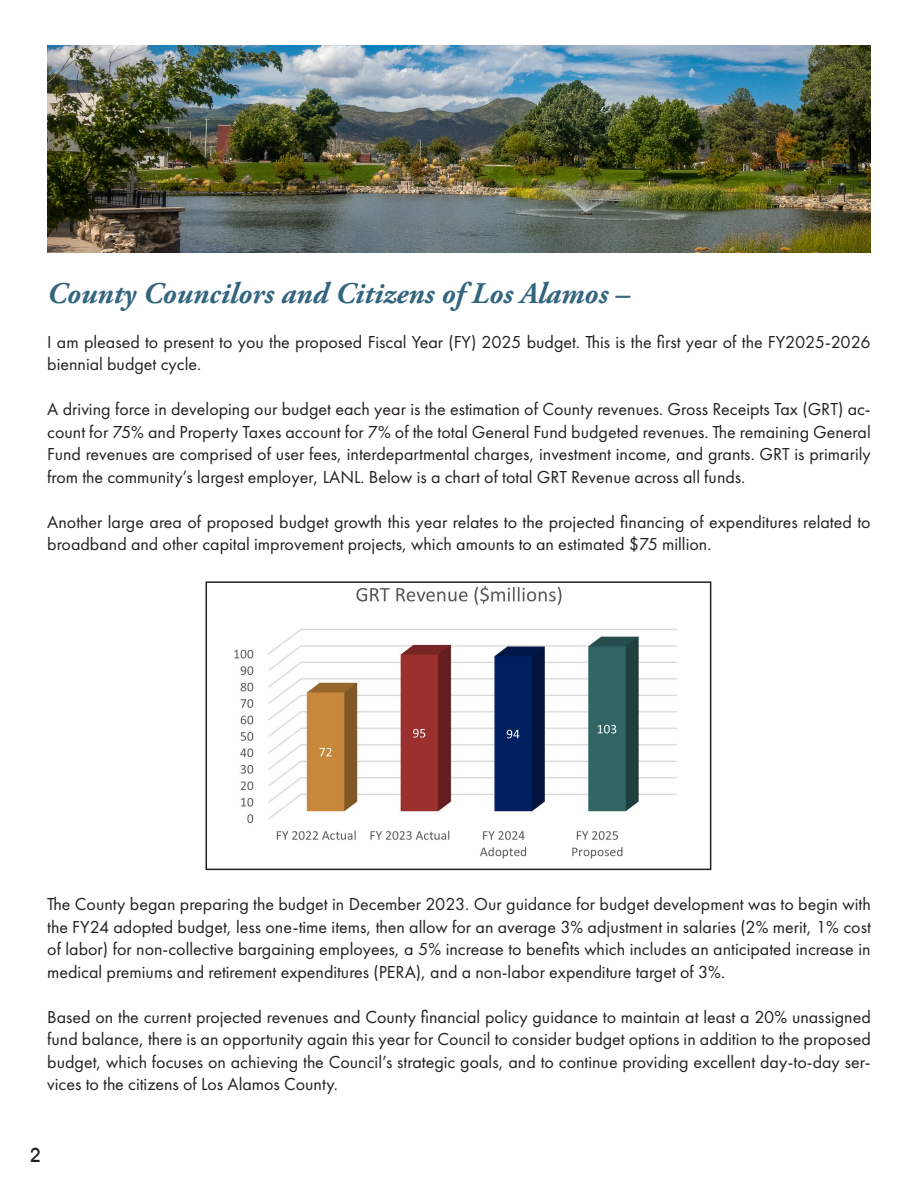
<style>
.page{position:relative;width:918px;height:1188px;background:#fff}
.page>*{position:absolute;margin:0;border:0;box-sizing:border-box;transform-origin:0 0}
.t1{font:italic 700 30px "Adobe Garamond Pro";color:#33657f}
.t2{font:500 19.5px "Avant Garde IT Cby BT";color:#231f20}
.t3{font:18px/22.5px "Futura PT";color:#231f20;text-align:justify}
</style>
<div class="page">
<img style="left:234px;top:585px;width:443px;height:274px">
<div style="left:206px;top:581px;width:505px;height:289px;border:2px solid #231f20"></div>
<img style="left:48px;top:46px;width:822px;height:207px">
<p class="t1" style="left:47px;top:276px;width:585px">County Councilors and Citizens of Los Alamos –</p>
<p class="t3" style="left:47px;top:331px;width:825px">I am pleased to present to you the proposed Fiscal Year (FY) 2025 budget. This is the first year of the FY2025-2026 biennial budget cycle.</p>
<p class="t3" style="left:47px;top:398px;width:825px">A driving force in developing our budget each year is the estimation of County revenues. Gross Receipts Tax (GRT) ac&shy;count for 75% and Property Taxes account for 7% of the total General Fund budgeted revenues. The remaining General Fund revenues are comprised of user fees, interdepartmental charges, investment income, and grants. GRT is primarily from the community’s largest employer, LANL. Below is a chart of total GRT Revenue across all funds.</p>
<p class="t3" style="left:47px;top:511px;width:825px">Another large area of proposed budget growth this year relates to the projected financing of expenditures related to broadband and other capital improvement projects, which amounts to an estimated $75 million.</p>
<p class="t3" style="left:47px;top:893px;width:825px">The County began preparing the budget in December 2023. Our guidance for budget development was to begin with the FY24 adopted budget, less one-time items, then allow for an average 3% adjustment in salaries (2% merit, 1% cost of labor) for non-collective bargaining employees, a 5% increase to benefits which includes an anticipated increase in medical premiums and retirement expenditures (PERA), and a non-labor expenditure target of 3%.</p>
<p class="t3" style="left:47px;top:1006px;width:825px">Based on the current projected revenues and County financial policy guidance to maintain at least a 20% unassigned fund balance, there is an opportunity again this year for Council to consider budget options in addition to the proposed budget, which focuses on achieving the Council’s strategic goals, and to continue providing excellent day-to-day ser&shy;vices to the citizens of Los Alamos County.</p>
<p class="t2" style="left:30px;top:1144px;width:13px">2</p>
</div>
